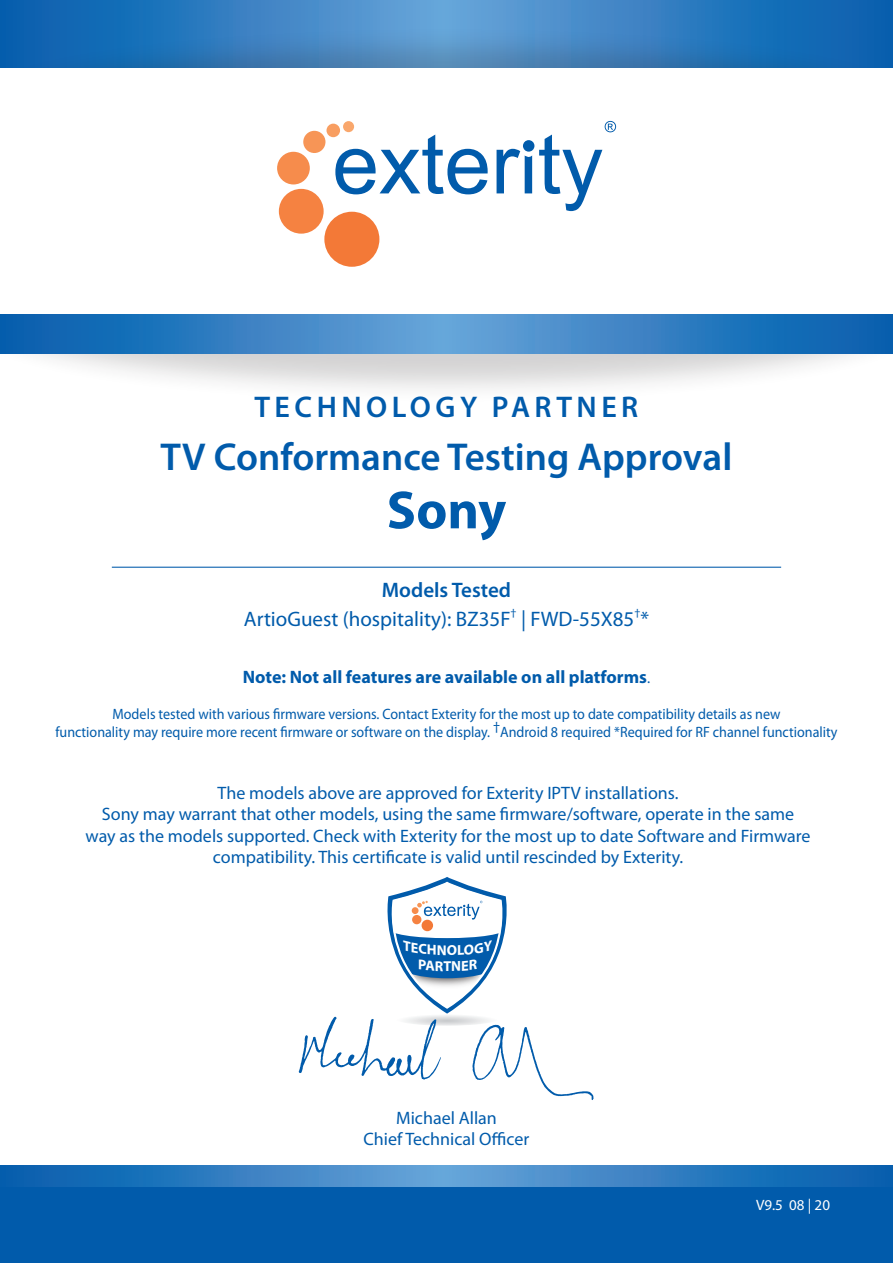
<style>
.page{position:relative;width:893px;height:1263px;background:#fff}
.page>*{position:absolute;margin:0;border:0;box-sizing:border-box;transform-origin:0 0}
.t1{font:700 54px "Myriad Pro";color:#015bab}
.t2{font:600 39px "Myriad Pro";color:#015bab}
.t3{font:600 30px "Myriad Pro";letter-spacing:.15em;color:#015bab}
.Items{font:21px "Myriad Pro";color:#015bab}
.t4{font:600 21px "Myriad Pro";color:#015bab}
.t5{font:18px/21.6px "Myriad Pro";color:#015bab;text-align:center}
.t6{font:700 18px "Myriad Pro";color:#015bab}
.t7{font:15px/18px "Myriad Pro";color:#015bab;text-align:center;scale:.94 1}
.bodytxt{font:15px "Myriad Pro";color:#fff}
.t8{font:700 14.4px "Myriad Pro";color:#fff}
.s1{font-weight:400;font-size:15px}
</style>
<div class="page">
<svg style="left:0;top:0;width:893px;height:26px;background:#337fc1"></svg>
<div style="left:0;top:26px;width:893px;height:175px;background:#231f20;opacity:.2"></div>
<div style="left:0;top:229px;width:893px;height:176px;background:#231f20;opacity:.2"></div>
<div style="left:0;top:68px;width:893px;height:272px;background:#fff"></div>
<div style="left:0;top:1184px;width:893px;height:79px;background:#015bab"></div>
<svg style="left:0;top:1165px;width:893px;height:21px;background:#337fc1"></svg>
<img style="left:298px;top:1016px;width:296px;height:84px">
<div style="left:343px;top:121px;width:11px;height:11px;background:#f9a76c;border-radius:50%"></div>
<div style="left:326px;top:124px;width:14px;height:13px;background:#f89e61;border-radius:50%"></div>
<div style="left:303px;top:131px;width:23px;height:22px;background:#f79556;border-radius:50%"></div>
<div style="left:277px;top:152px;width:33px;height:32px;background:#f68c4c;border-radius:50%"></div>
<div style="left:279px;top:189px;width:45px;height:45px;background:#f58241;border-radius:50%"></div>
<div style="left:324px;top:212px;width:55px;height:55px;background:#f37937;border-radius:50%"></div>
<svg style="left:335px;top:135px;width:153px;height:59px"></svg>
<svg style="left:539px;top:121px;width:77px;height:90px"></svg>
<div style="left:523px;top:140px;width:11px;height:12px;background:#015bab;border-radius:50%"></div>
<svg style="left:497px;top:149px;width:35px;height:44px"></svg>
<svg style="left:0;top:315px;width:893px;height:38px;background:#337fc1"></svg>
<hr style="left:112px;top:567px;width:669px;height:1px;background:#015bab">
<svg style="left:383px;top:877px;width:127px;height:149px"></svg>
<p class="t3" style="left:254px;top:388px;width:385px">TECHNOLOGY PARTNER</p>
<p class="t2" style="left:160px;top:432px;width:573px">TV Conformance Testing Approval</p>
<p class="t1" style="left:387px;top:475px;width:121px">Sony</p>
<p class="t4" style="left:382px;top:577px;width:131px">Models Tested</p>
<p class="Items" style="left:244px;top:605px;width:407px">ArtioGuest (hospitality): BZ35F<sup>†</sup> | FWD-55X85<sup>†</sup>*</p>
<p class="t6" style="left:243px;top:665px;width:409px">Note: Not all features are available on all platforms<span class="s1">.</span></p>
<p class="t7" style="left:55px;top:704px;width:833px">Models tested with various firmware versions. Contact Exterity for the most up to date compatibility details as new<br>functionality may require more recent firmware or software on the display. †Android 8 required *Required for RF channel functionality</p>
<p class="t5" style="left:218px;top:781px;width:462px">The models above are approved for Exterity IPTV installations.</p>
<p class="t5" style="left:86px;top:803px;width:727px">Sony may warrant that other models, using the same firmware/software, operate in the same way as the models supported. Check with Exterity for the most up to date Software and Firmware compatibility. This certificate is valid until rescinded by Exterity.</p>
<p class="t8" style="left:443px;top:957px;width:9px">T</p>
<p class="t5" style="left:396px;top:1106px;width:102px">Michael Allan</p>
<p class="t5" style="left:363px;top:1128px;width:167px">Chief Technical Officer</p>
<p class="bodytxt" style="left:756px;top:1195px;width:75px">V9.5 08 | 20</p>
</div>
